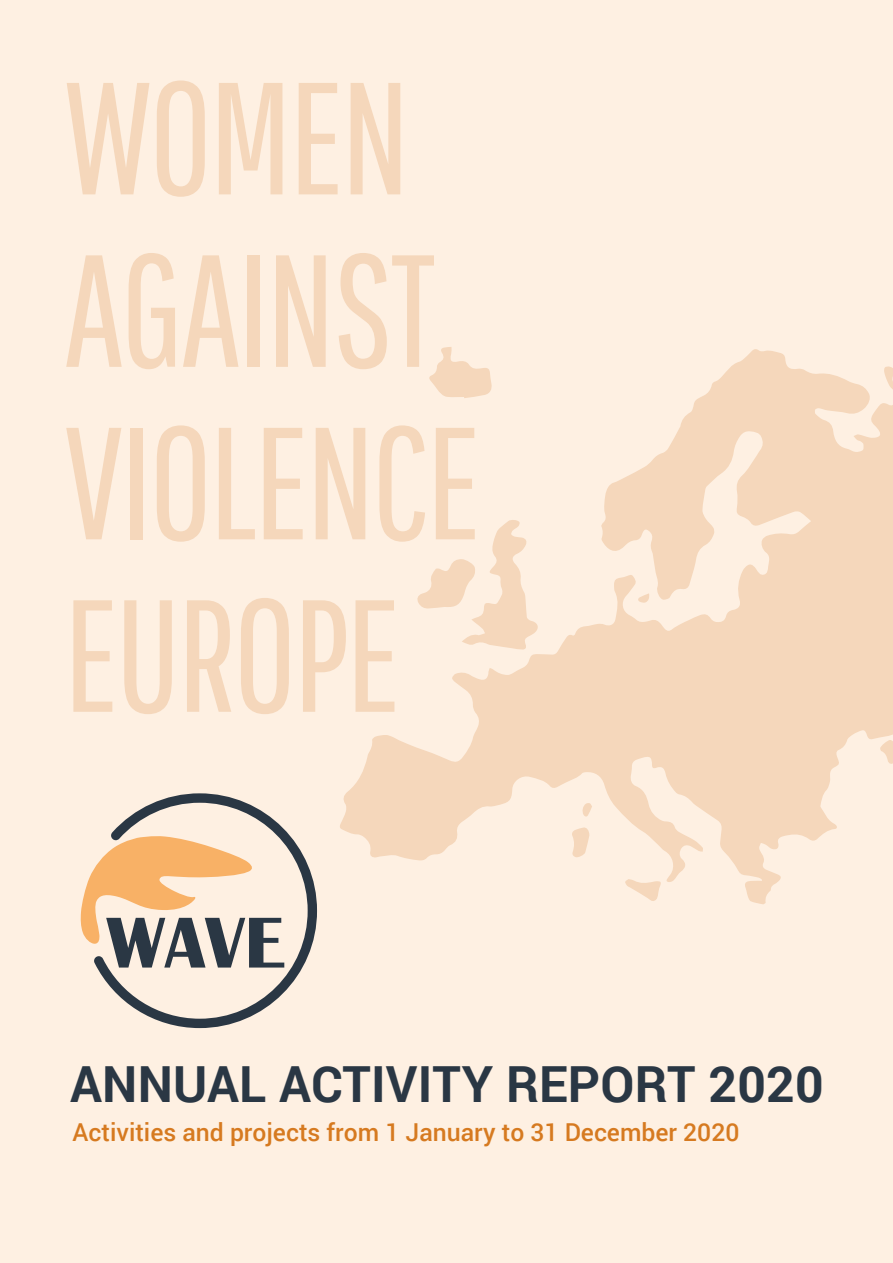
<style>
.page{position:relative;width:893px;height:1263px;background:#fef0e2}
.page>*{position:absolute;margin:0;border:0;box-sizing:border-box;transform-origin:0 0}
.t1{font:159.3px/172.5px "Pathway Gothic One";letter-spacing:-.02em;color:#f5d7bb;scale:.96 1}
.t2{font:700 49.8px "Roboto";letter-spacing:.005em;color:#2a3744}
.t3{font:500 24.75px "Roboto";color:#d67a20}
</style>
<div class="page">
<svg style="left:340px;top:347px;width:553px;height:557px"></svg>
<svg style="left:96px;top:793px;width:221px;height:235px"></svg>
<svg style="left:80px;top:835px;width:204px;height:132px"></svg>
<h1 class="t1" style="left:64px;top:48px;width:436px">WOMEN<br>AGAINST<br>VIOLENCE<br>EUROPE</h1>
<h2 class="t2" style="left:70px;top:1049px;width:755px">ANNUAL ACTIVITY REPORT 2020</h2>
<p class="t3" style="left:73px;top:1115px;width:668px">Activities and projects from 1 January to 31 December 2020</p>
</div>
